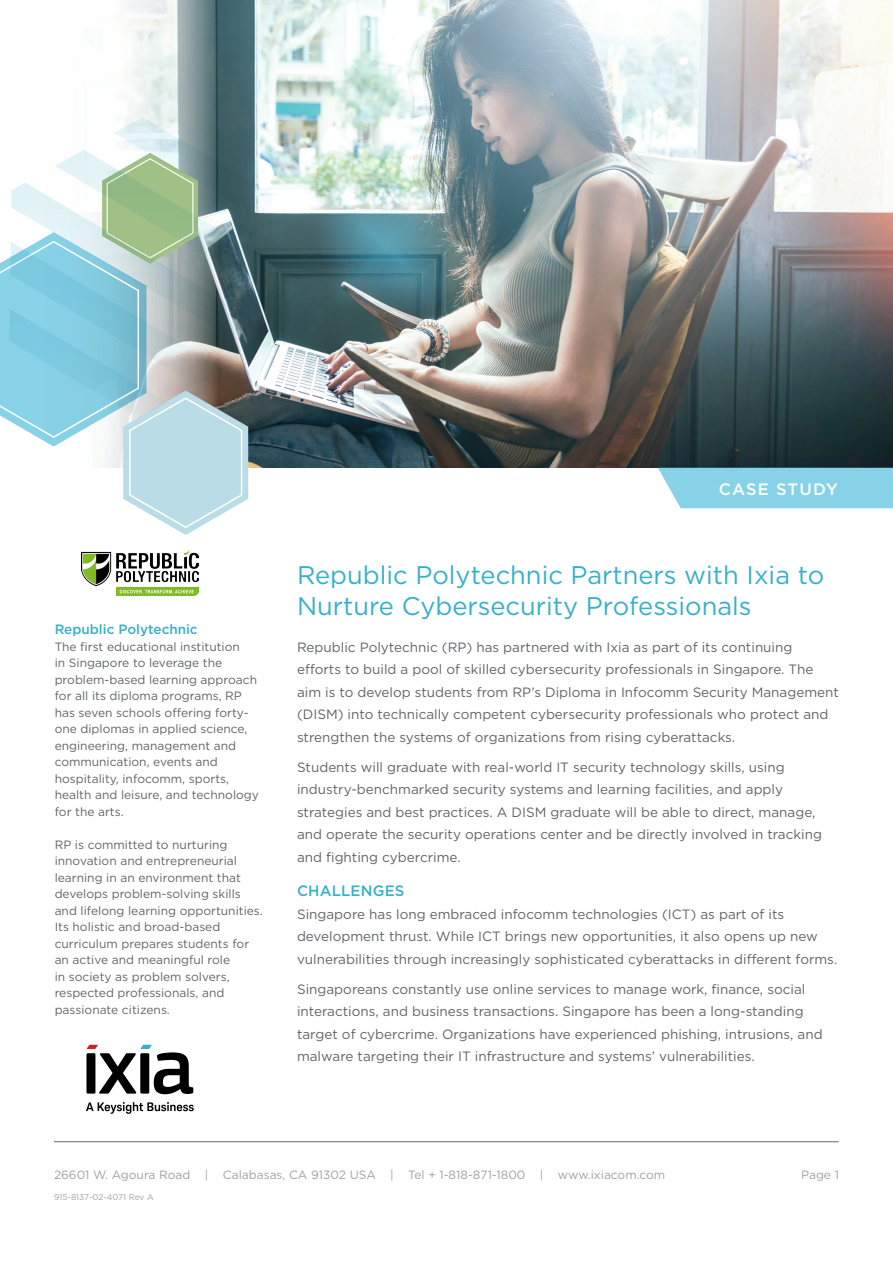
<style>
.page{position:relative;width:893px;height:1263px;background:#fff}
.page>*{position:absolute;margin:0;border:0;box-sizing:border-box;transform-origin:0 0}
.case_study_title{font:25.5px/31.5px "Gotham";color:#37b0c9}
.Literature_type{font:500 16.5px "Gotham";letter-spacing:.07em;color:#fff}
.headline_-_level_1{font:500 15px "Gotham";letter-spacing:.01em;color:#37b0c9}
.body_copy{font:13.5px/22.5px "Gotham";color:#606369}
.sidebar_header{font:500 13.5px "Gotham";color:#37b0c9}
.sidebar_body_copy{font:12px/16.5px "Gotham";color:#606369}
.footer_address{font:12px "Gotham";color:#9fa1a4}
.page_no{font:12px "Gotham";color:#9fa1a4}
.t1{font:8.4px "Gotham";color:#9fa1a4}
</style>
<div class="page">
<img style="left:217px;top:0;width:676px;height:468px">
<svg style="left:128px;top:0;width:89px;height:117px"></svg>
<svg style="left:0;top:117px;width:272px;height:418px"></svg>
<img style="left:81px;top:549px;width:117px;height:47px">
<hr style="left:54px;top:1141px;width:784px;height:1px;background:#606369">
<div style="left:658px;top:468px;width:235px;height:40px;background:#88d2e7"></div>
<svg style="left:86px;top:1102px;width:108px;height:12px"></svg>
<svg style="left:86px;top:1045px;width:107px;height:49px"></svg>
<p class="sidebar_header" style="left:55px;top:620px;width:144px">Republic Polytechnic</p>
<p class="sidebar_body_copy" style="left:55px;top:638px;width:206px">The first educational institution<br>in Singapore to leverage the problem-based learning approach for all its diploma programs, RP has seven schools offering forty&shy;one diplomas in applied science, engineering, management and communication, events and hospitality, infocomm, sports, health and leisure, and technology for the arts.</p>
<p class="sidebar_body_copy" style="left:55px;top:836px;width:210px">RP is committed to nurturing innovation and entrepreneurial learning in an environment that develops problem-solving skills and lifelong learning opportunities.<br>Its holistic and broad-based curriculum prepares students for an active and meaningful role<br>in society as problem solvers, respected professionals, and passionate citizens.</p>
<p class="Literature_type" style="left:719px;top:478px;width:121px">CASE STUDY</p>
<p class="case_study_title" style="left:297px;top:558px;width:529px">Republic Polytechnic Partners with Ixia to<br>Nurture Cybersecurity Professionals</p>
<p class="body_copy" style="left:297px;top:635px;width:543px">Republic Polytechnic (RP) has partnered with Ixia as part of its continuing efforts to build a pool of skilled cybersecurity professionals in Singapore. The aim is to develop students from RP’s Diploma in Infocomm Security Management (DISM) into technically competent cybersecurity professionals who protect and strengthen the systems of organizations from rising cyberattacks.</p>
<p class="body_copy" style="left:297px;top:755px;width:526px">Students will graduate with real-world IT security technology skills, using industry-benchmarked security systems and learning facilities, and apply strategies and best practices. A DISM graduate will be able to direct, manage, and operate the security operations center and be directly involved in tracking and fighting cybercrime.</p>
<p class="headline_-_level_1" style="left:297px;top:881px;width:109px">CHALLENGES</p>
<p class="body_copy" style="left:297px;top:902px;width:542px">Singapore has long embraced infocomm technologies (ICT) as part of its development thrust. While ICT brings new opportunities, it also opens up new vulnerabilities through increasingly sophisticated cyberattacks in different forms.</p>
<p class="body_copy" style="left:297px;top:977px;width:527px">Singaporeans constantly use online services to manage work, finance, social interactions, and business transactions. Singapore has been a long-standing target of cybercrime. Organizations have experienced phishing, intrusions, and malware targeting their IT infrastructure and systems’ vulnerabilities.</p>
<p class="footer_address" style="left:54px;top:1167px;width:613px">26601 W. Agoura Road | Calabasas, CA 91302 USA | Tel + 1-818-871-1800 | www.ixiacom.com</p>
<p class="t1" style="left:54px;top:1192px;width:101px">915-8137-02-4071 Rev A</p>
<p class="page_no" style="left:801px;top:1167px;width:39px">Page 1</p>
</div>
